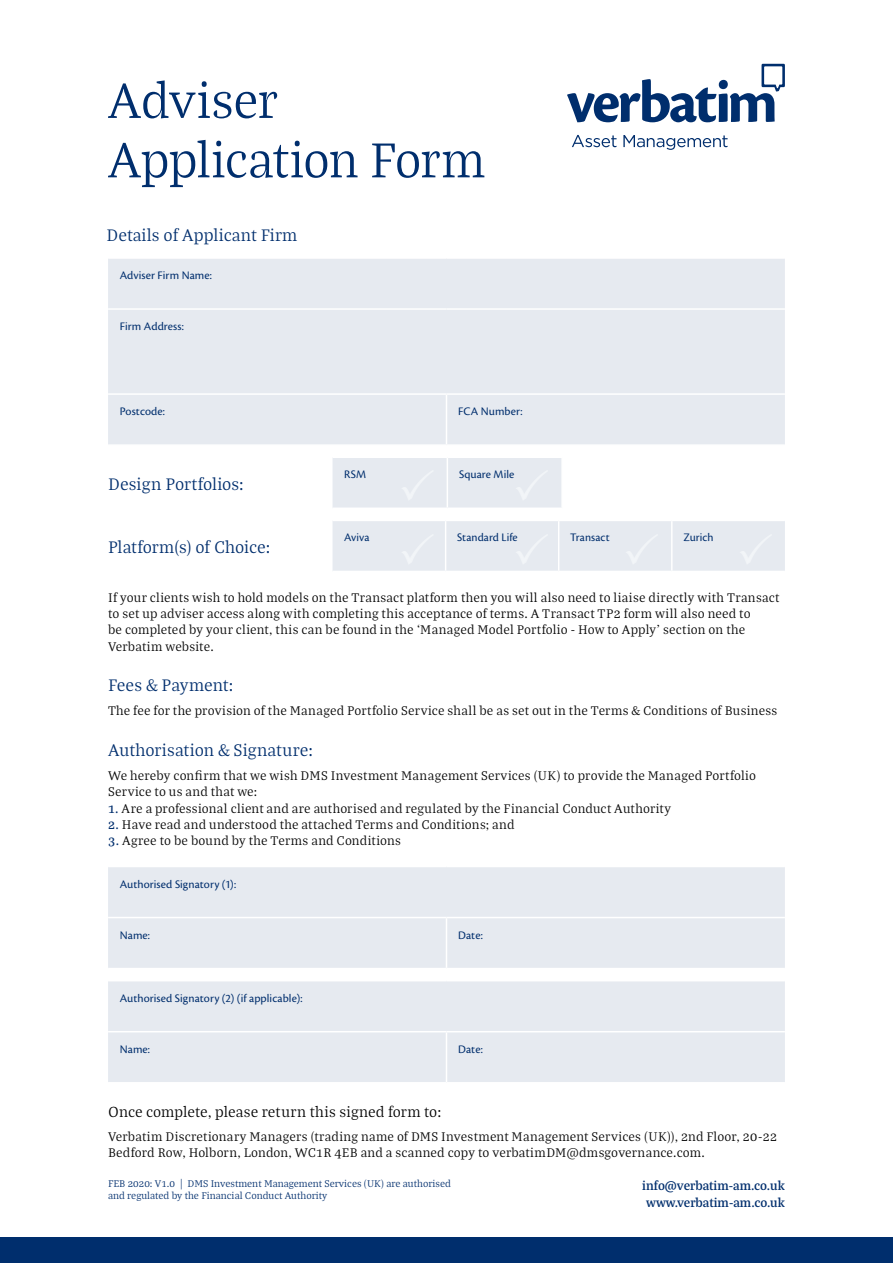
<style>
.page{position:relative;width:893px;height:1263px;background:#fff}
.page>*{position:absolute;margin:0;border:0;box-sizing:border-box;transform-origin:0 0}
.t1{font:300 52.8px/59.4px "Bagatela";letter-spacing:-.02em;color:#002e6d}
.t2{font:300 18px "Bagatela";color:#002e6d}
.t3{font:300 15.75px "Bagatela";letter-spacing:.01em;color:#000}
.t4{font:300 13.5px/16.2px "Bagatela";letter-spacing:.015em;color:#000}
.t5{font:600 13.5px "Bagatela";color:#002e6d}
.t6{font:12px "Cronos Pro";letter-spacing:.005em;color:#002e6d}
.t7{font:300 10.5px/12.6px "Bagatela";color:#002e6d}
.s1{font-weight:500;color:#002e6d}
</style>
<div class="page">
<svg style="left:567px;top:64px;width:218px;height:86px"></svg>
<div style="left:108px;top:259px;width:677px;height:185px;background:#e6eaf0"></div>
<hr style="left:108px;top:308px;width:338px;height:2px;background:#fff">
<hr style="left:446px;top:308px;width:339px;height:2px;background:#fff">
<hr style="left:108px;top:393px;width:338px;height:2px;background:#fff">
<hr style="left:446px;top:393px;width:339px;height:2px;background:#fff">
<hr style="left:446px;top:395px;width:1px;height:49px;background:#fff">
<div style="left:108px;top:867px;width:677px;height:101px;background:#e6eaf0"></div>
<hr style="left:108px;top:917px;width:338px;height:1px;background:#fff">
<hr style="left:446px;top:917px;width:339px;height:1px;background:#fff">
<hr style="left:446px;top:918px;width:1px;height:50px;background:#fff">
<div style="left:108px;top:981px;width:677px;height:101px;background:#e6eaf0"></div>
<hr style="left:108px;top:1031px;width:338px;height:1px;background:#fff">
<hr style="left:446px;top:1031px;width:339px;height:1px;background:#fff">
<hr style="left:446px;top:1032px;width:1px;height:50px;background:#fff">
<div style="left:0;top:1237px;width:893px;height:26px;background:#002e6d"></div>
<div style="left:333px;top:458px;width:229px;height:50px;background:#e6eaf0"></div>
<div style="left:333px;top:521px;width:452px;height:50px;background:#e6eaf0"></div>
<h1 class="t1" style="left:108px;top:69px;width:379px">Adviser<br>Application Form</h1>
<h2 class="t2" style="left:107px;top:224px;width:192px">Details of Applicant Firm</h2>
<p class="t6" style="left:120px;top:268px;width:94px">Adviser Firm Name:</p>
<p class="t6" style="left:120px;top:319px;width:66px">Firm Address:</p>
<p class="t6" style="left:120px;top:404px;width:47px">Postcode:</p>
<p class="t6" style="left:458px;top:404px;width:66px">FCA Number:</p>
<h2 class="t2" style="left:108px;top:472px;width:137px">Design Portfolios:</h2>
<h2 class="t2" style="left:108px;top:535px;width:164px">Platform(s) of Choice:</h2>
<p class="t6" style="left:344px;top:468px;width:23px">RSM</p>
<p class="t6" style="left:459px;top:468px;width:57px">Square Mile</p>
<p class="t6" style="left:344px;top:531px;width:27px">Aviva</p>
<p class="t6" style="left:457px;top:531px;width:62px">Standard Life</p>
<p class="t6" style="left:570px;top:531px;width:41px">Transact</p>
<p class="t6" style="left:683px;top:531px;width:32px">Zurich</p>
<p class="t4" style="left:108px;top:589px;width:673px">If your clients wish to hold models on the Transact platform then you will also need to liaise directly with Transact to set up adviser access along with completing this acceptance of terms. A Transact TP2 form will also need to<br>be completed by your client, this can be found in the ‘Managed Model Portfolio - How to Apply’ section on the Verbatim website.</p>
<h2 class="t2" style="left:108px;top:673px;width:127px">Fees &amp; Payment:</h2>
<p class="t4" style="left:108px;top:702px;width:671px">The fee for the provision of the Managed Portfolio Service shall be as set out in the Terms &amp; Conditions of Business</p>
<h2 class="t2" style="left:108px;top:738px;width:207px">Authorisation &amp; Signature:</h2>
<p class="t4" style="left:108px;top:767px;width:649px">We hereby confirm that we wish DMS Investment Management Services (UK) to provide the Managed Portfolio<br>Service to us and that we:</p>
<p class="t4" style="left:108px;top:800px;width:565px"><span class="s1">1.</span> Are a professional client and are authorised and regulated by the Financial Conduct Authority</p>
<p class="t4" style="left:108px;top:816px;width:408px"><span class="s1">2.</span> Have read and understood the attached Terms and Conditions; and</p>
<p class="t4" style="left:108px;top:832px;width:294px"><span class="s1">3.</span> Agree to be bound by the Terms and Conditions</p>
<p class="t6" style="left:120px;top:877px;width:118px">Authorised Signatory (1):</p>
<p class="t6" style="left:120px;top:928px;width:32px">Name:</p>
<p class="t6" style="left:458px;top:928px;width:26px">Date:</p>
<p class="t6" style="left:120px;top:991px;width:184px">Authorised Signatory (2) (if applicable):</p>
<p class="t6" style="left:120px;top:1042px;width:32px">Name:</p>
<p class="t6" style="left:458px;top:1042px;width:26px">Date:</p>
<p class="t3" style="left:108px;top:1101px;width:335px">Once complete, please return this signed form to:</p>
<p class="t4" style="left:108px;top:1128px;width:671px">Verbatim Discretionary Managers (trading name of DMS Investment Management Services (UK)), 2nd Floor, 20-22<br>Bedford Row, Holborn, London, WC1R 4EB and a scanned copy to verbatimDM@dmsgovernance.com.</p>
<p class="t7" style="left:108px;top:1176px;width:344px">FEB 2020: V1.0 | DMS Investment Management Services (UK) are authorised and regulated by the Financial Conduct Authority</p>
<p class="t5" style="left:642px;top:1177px;width:144px">info@verbatim-am.co.uk</p>
<p class="t5" style="left:646px;top:1194px;width:140px">www.verbatim-am.co.uk</p>
</div>
